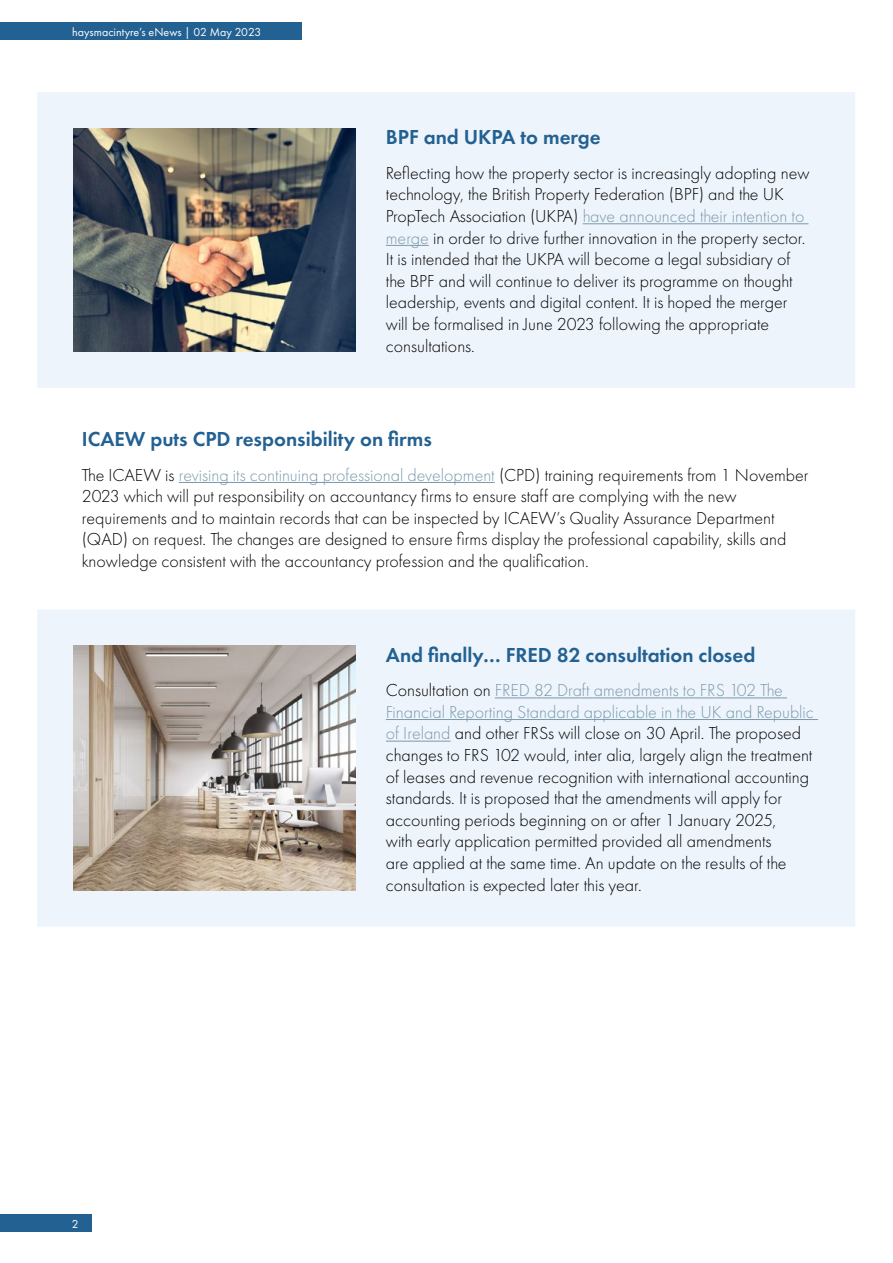
<style>
.page{position:relative;width:893px;height:1263px;background:#fff}
.page>*{position:absolute;margin:0;border:0;box-sizing:border-box;transform-origin:0 0}
.t1{font:600 21px "Futura PT";color:#236192}
.t2{font:300 18px/21.6px "Futura PT";color:#000}
.t3{font:12px "Futura PT";color:#fff}
.s1{color:#7a99ac}
</style>
<div class="page">
<div style="left:0;top:23px;width:302px;height:17px;background:#236192"></div>
<div style="left:0;top:1215px;width:91px;height:17px;background:#236192"></div>
<hr style="left:179px;top:482px;width:316px;height:1px;background:#7a99ac">
<div style="left:37px;top:92px;width:818px;height:296px;background:#eef4fb"></div>
<img style="left:73px;top:128px;width:282px;height:224px">
<hr style="left:583px;top:223px;width:225px;height:1px;background:#7a99ac">
<hr style="left:386px;top:245px;width:43px;height:1px;background:#7a99ac">
<div style="left:37px;top:610px;width:818px;height:317px;background:#eef4fb"></div>
<img style="left:73px;top:646px;width:282px;height:244px">
<hr style="left:495px;top:697px;width:292px;height:1px;background:#7a99ac">
<hr style="left:386px;top:719px;width:432px;height:1px;background:#7a99ac">
<hr style="left:386px;top:741px;width:65px;height:1px;background:#7a99ac">
<hr style="left:892px;top:0;width:1px;height:1124px;background:#236192">
<svg style="left:892px;top:464px;width:1px;height:72px"></svg>
<p class="t3" style="left:72px;top:25px;width:190px">haysmacintyre’s eNews | 02 May 2023</p>
<p class="t1" style="left:386px;top:124px;width:216px">BPF and UKPA to merge</p>
<p class="t2" style="left:386px;top:162px;width:425px">Reflecting how the property sector is increasingly adopting new technology, the British Property Federation (BPF) and the UK PropTech Association (UKPA) <span class="s1">have announced their intention to merge</span> in order to drive further innovation in the property sector.<br>It is intended that the UKPA will become a legal subsidiary of the BPF and will continue to deliver its programme on thought leadership, events and digital content. It is hoped the merger will be formalised in June 2023 following the appropriate consultations.</p>
<p class="t1" style="left:82px;top:426px;width:351px">ICAEW puts CPD responsibility on firms</p>
<p class="t2" style="left:82px;top:464px;width:728px">The ICAEW is <span class="s1">revising its continuing professional development</span> (CPD) training requirements from 1 November 2023 which will put responsibility on accountancy firms to ensure staff are complying with the new requirements and to maintain records that can be inspected by ICAEW’s Quality Assurance Department (QAD) on request. The changes are designed to ensure firms display the professional capability, skills and knowledge consistent with the accountancy profession and the qualification.</p>
<p class="t3" style="left:72px;top:1217px;width:8px">2</p>
<p class="t1" style="left:386px;top:642px;width:371px">And finally… FRED 82 consultation closed</p>
<p class="t2" style="left:386px;top:679px;width:429px">Consultation on <span class="s1">FRED 82 Draft amendments to FRS 102 The Financial Reporting Standard applicable in the UK and Republic of Ireland</span> and other FRSs will close on 30 April. The proposed changes to FRS 102 would, inter alia, largely align the treatment of leases and revenue recognition with international accounting standards. It is proposed that the amendments will apply for accounting periods beginning on or after 1 January 2025,<br>with early application permitted provided all amendments<br>are applied at the same time. An update on the results of the consultation is expected later this year.</p>
</div>
